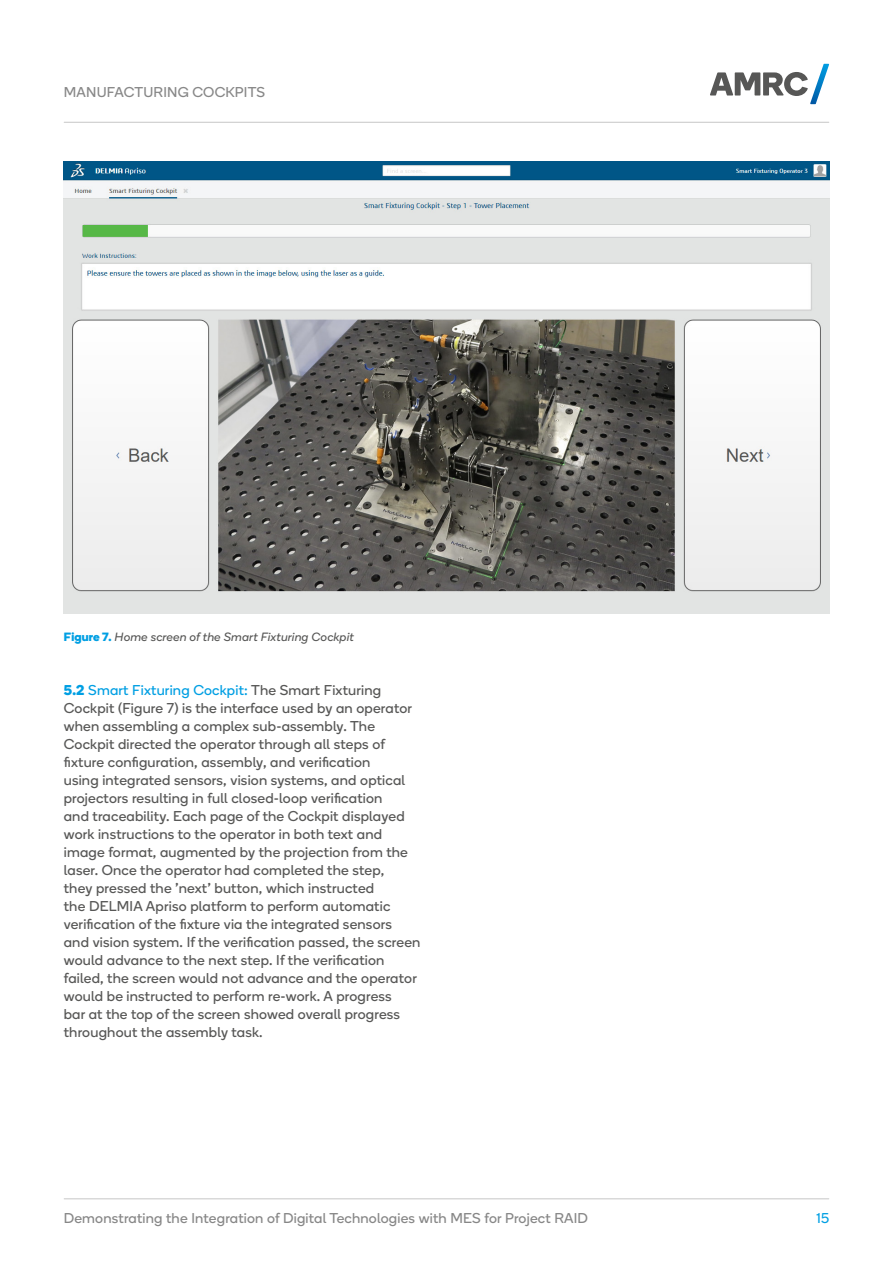
<style>
.page{position:relative;width:893px;height:1263px;background:#fff}
.page>*{position:absolute;margin:0;border:0;box-sizing:border-box;transform-origin:0 0}
.t1{font:14.25px/18px "Boing";letter-spacing:.015em;color:#575756}
.t2{font:14.25px "Boing";letter-spacing:.015em;color:#878787}
.t3{font:14.25px "Boing";color:#009fe3}
.t4{font:italic 12px "Boing";letter-spacing:.015em;color:#575756}
.s1{font-weight:700;font-style:normal;color:#009fe3}
.s2{font-weight:700;color:#009fe3}
.s3{color:#009fe3}
</style>
<div class="page">
<svg style="left:710px;top:64px;width:119px;height:40px"></svg>
<hr style="left:64px;top:1198px;width:765px;height:1px;background:#c6c6c6">
<hr style="left:64px;top:122px;width:765px;height:1px;background:#c6c6c6">
<img style="left:64px;top:162px;width:765px;height:451px">
<p class="t2" style="left:64px;top:83px;width:203px">MANUFACTURING COCKPITS</p>
<p class="t4" style="left:64px;top:629px;width:292px"><span class="s1">Figure 7.</span> Home screen of the Smart Fixturing Cockpit</p>
<p class="t1" style="left:64px;top:681px;width:358px"><span class="s2">5.2</span> <span class="s3">Smart Fixturing Cockpit:</span> The Smart Fixturing Cockpit (Figure 7) is the interface used by an operator when assembling a complex sub-assembly. The Cockpit directed the operator through all steps of fixture configuration, assembly, and verification<br>using integrated sensors, vision systems, and optical projectors resulting in full closed-loop verification<br>and traceability. Each page of the Cockpit displayed work instructions to the operator in both text and image format, augmented by the projection from the laser. Once the operator had completed the step,<br>they pressed the ’next’ button, which instructed<br>the DELMIA Apriso platform to perform automatic verification of the fixture via the integrated sensors and vision system. If the verification passed, the screen would advance to the next step. If the verification failed, the screen would not advance and the operator would be instructed to perform re-work. A progress<br>bar at the top of the screen showed overall progress throughout the assembly task.</p>
<p class="t2" style="left:64px;top:1208px;width:526px">Demonstrating the Integration of Digital Technologies with MES for Project RAID</p>
<p class="t3" style="left:816px;top:1208px;width:14px">15</p>
</div>
